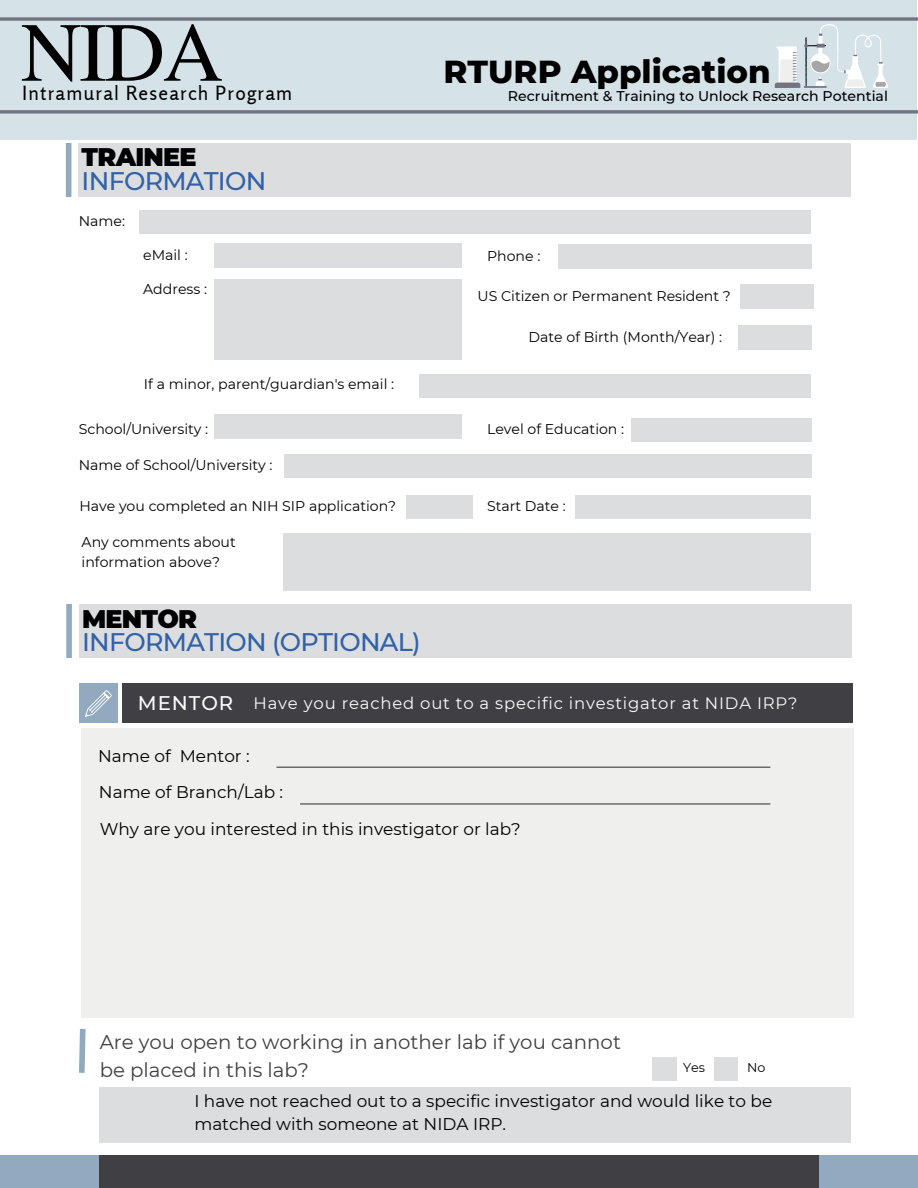
<style>
.page{position:relative;width:918px;height:1188px;background:#fff}
.page>*{position:absolute;margin:0;border:0;box-sizing:border-box;transform-origin:0 0}
.t1{font:83.85px "Te X Gyre Termes";color:#000}
.t2{font:800 32.4px "Montserrat";color:#000}
.t3{font:500 25.35px "Montserrat";letter-spacing:-.03em;color:#3161a8}
.t4{font:900 25.35px "Montserrat";letter-spacing:-.03em;color:#000}
.t5{font:19.8px "Montserrat";color:#403f44}
.t6{font:19.5px "Rosario";letter-spacing:.055em;color:#000}
.t7{font:16.95px/23.2px "Montserrat";color:#000}
.t8{font:16.5px "Montserrat";letter-spacing:.05em;color:#fcfbfa}
.t9{font:14.1px "Montserrat";color:#000}
.t10{font:500 14.1px "Montserrat";color:#000}
.t11{font:12.75px "Montserrat";color:#000}
.s1{font-weight:500;font-size:19.8px}
</style>
<div class="page">
<div style="left:100px;top:1087px;width:751px;height:55px;background:#dcdddf"></div>
<div style="left:99px;top:1155px;width:721px;height:33px;background:#403f44"></div>
<div style="left:0;top:1155px;width:99px;height:33px;background:#91aabf"></div>
<div style="left:820px;top:1155px;width:98px;height:33px;background:#91aabf"></div>
<div style="left:139px;top:210px;width:672px;height:24px;background:#dcdddf"></div>
<div style="left:214px;top:244px;width:247px;height:23px;background:#dcdddf"></div>
<div style="left:79px;top:143px;width:772px;height:54px;background:#dcdddf"></div>
<div style="left:66px;top:143px;width:5px;height:54px;background:#91aabf"></div>
<div style="left:558px;top:244px;width:253px;height:24px;background:#dcdddf"></div>
<div style="left:738px;top:326px;width:73px;height:24px;background:#dcdddf"></div>
<div style="left:419px;top:374px;width:392px;height:24px;background:#dcdddf"></div>
<div style="left:79px;top:605px;width:772px;height:53px;background:#dcdddf"></div>
<div style="left:66px;top:604px;width:6px;height:54px;background:#91aabf"></div>
<div style="left:79px;top:684px;width:39px;height:39px;background:#91aabf"></div>
<div style="left:122px;top:684px;width:730px;height:39px;background:#403f44"></div>
<svg style="left:85px;top:690px;width:27px;height:27px"></svg>
<div style="left:82px;top:728px;width:772px;height:289px;background:#efefed"></div>
<hr style="left:276px;top:767px;width:494px;height:1px;background:#403f44">
<div style="left:575px;top:495px;width:236px;height:24px;background:#dcdddf"></div>
<div style="left:632px;top:418px;width:179px;height:24px;background:#dcdddf"></div>
<div style="left:214px;top:415px;width:247px;height:23px;background:#dcdddf"></div>
<div style="left:285px;top:454px;width:526px;height:24px;background:#dcdddf"></div>
<div style="left:740px;top:284px;width:73px;height:25px;background:#dcdddf"></div>
<div style="left:214px;top:280px;width:247px;height:80px;background:#dcdddf"></div>
<div style="left:407px;top:495px;width:66px;height:24px;background:#dcdddf"></div>
<div style="left:284px;top:533px;width:527px;height:58px;background:#dcdddf"></div>
<hr style="left:300px;top:803px;width:470px;height:2px;background:#403f44">
<div style="left:652px;top:1057px;width:24px;height:24px;background:#dcdddf"></div>
<div style="left:714px;top:1057px;width:24px;height:24px;background:#dcdddf"></div>
<svg style="left:79px;top:1028px;width:7px;height:45px"></svg>
<div style="left:0;top:0;width:917px;height:139px;background:#d5e2e8"></div>
<svg style="left:0;top:110px;width:918px;height:4px;background:#82848f"></svg>
<svg style="left:0;top:17px;width:918px;height:4px;background:#82848f"></svg>
<svg style="left:775px;top:24px;width:113px;height:64px"></svg>
<h1 class="t1" style="left:21px;top:-8px;width:204px">NIDA</h1>
<h1 class="t2" style="left:444px;top:51px;width:329px">RTURP Application</h1>
<p class="t6" style="left:22px;top:81px;width:272px">Intramural Research Program</p>
<p class="t10" style="left:508px;top:88px;width:381px">Recruitment &amp; Training to Unlock Research Potential</p>
<p class="t4" style="left:82px;top:142px;width:117px">TRAINEE</p>
<p class="t3" style="left:82px;top:165px;width:186px">INFORMATION</p>
<p class="t9" style="left:79px;top:212px;width:48px">Name:</p>
<p class="t9" style="left:143px;top:246px;width:46px">eMail :</p>
<p class="t9" style="left:487px;top:247px;width:55px">Phone :</p>
<p class="t9" style="left:143px;top:280px;width:65px">Address :</p>
<p class="t9" style="left:478px;top:287px;width:255px">US Citizen or Permanent Resident ?</p>
<p class="t9" style="left:529px;top:329px;width:195px">Date of Birth (Month/Year) :</p>
<p class="t9" style="left:144px;top:375px;width:252px">If a minor, parent/guardian's email :</p>
<p class="t9" style="left:79px;top:421px;width:131px">School/University :</p>
<p class="t9" style="left:487px;top:421px;width:139px">Level of Education :</p>
<p class="t9" style="left:79px;top:456px;width:195px">Name of School/University :</p>
<p class="t9" style="left:79px;top:497px;width:318px">Have you completed an NIH SIP application?</p>
<p class="t9" style="left:487px;top:497px;width:80px">Start Date :</p>
<p class="t9" style="left:82px;top:534px;width:156px">Any comments about</p>
<p class="t9" style="left:82px;top:553px;width:140px">information above?</p>
<p class="t4" style="left:82px;top:603px;width:117px">MENTOR</p>
<p class="t3" style="left:82px;top:627px;width:340px">INFORMATION (OPTIONAL)</p>
<p class="t8" style="left:138px;top:694px;width:661px"><span class="s1">MENTOR</span> Have you reached out to a specific investigator at NIDA IRP?</p>
<p class="t7" style="left:98px;top:744px;width:153px">Name of Mentor :</p>
<p class="t7" style="left:99px;top:780px;width:186px">Name of Branch/Lab :</p>
<p class="t7" style="left:100px;top:817px;width:423px">Why are you interested in this investigator or lab?</p>
<p class="t5" style="left:100px;top:1030px;width:523px">Are you open to working in another lab if you cannot</p>
<p class="t5" style="left:100px;top:1058px;width:211px">be placed in this lab?</p>
<p class="t11" style="left:683px;top:1059px;width:23px">Yes</p>
<p class="t11" style="left:747px;top:1059px;width:20px">No</p>
<p class="t7" style="left:194px;top:1089px;width:579px">I have not reached out to a specific investigator and would like to be matched with someone at NIDA IRP.</p>
</div>
